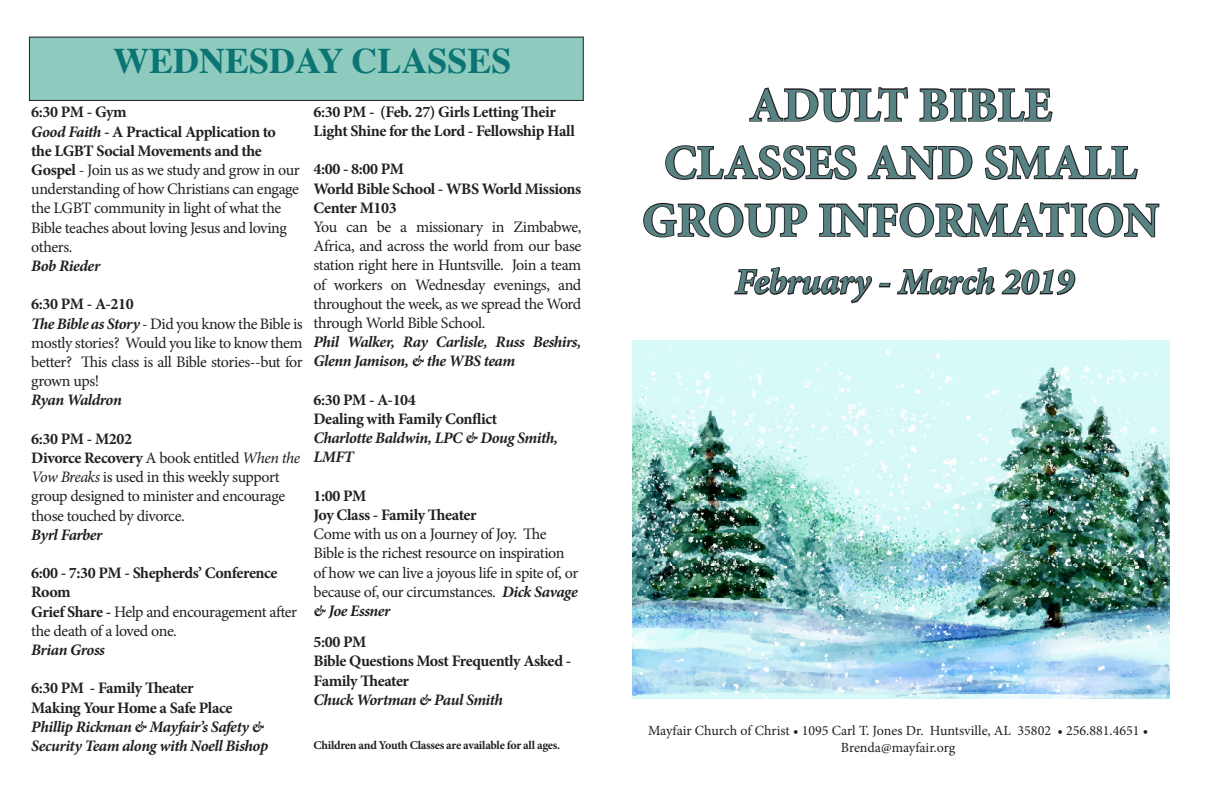
<style>
.page{position:relative;width:1224px;height:792px;background:#fff}
.page>*{position:absolute;margin:0;border:0;box-sizing:border-box;transform-origin:0 0}
.t1{font:700 48px "Minion Pro";color:#578385}
.t2{font:italic 700 36px "Minion Pro";letter-spacing:-.005em;color:#578385}
.t3{font:700 36px "Times";color:#0a7572}
.t4{font:16px/19.2px "Minion Pro";letter-spacing:-.03em;color:#231f20}
.t5{font:700 16px/19.2px "Minion Pro";letter-spacing:-.025em;color:#231f20}
.t6{font:italic 700 16px/19.2px "Minion Pro";letter-spacing:-.03em;color:#231f20}
.t7{font:14px/16.8px "Minion Pro";color:#231f20;text-align:center}
.t8{font:700 12px "Minion Pro";letter-spacing:-.025em;color:#231f20}
.s1{font-weight:700;font-style:italic}
.s2{font-weight:700}
.s3{font-style:italic}
</style>
<div class="page">
<svg style="left:749px;top:87px;width:160px;height:36px"></svg>
<svg style="left:919px;top:88px;width:134px;height:34px"></svg>
<svg style="left:642px;top:145px;width:518px;height:554px"></svg>
<div style="left:29px;top:37px;width:554px;height:63px;background:#8fcabf"></div>
<div style="left:29px;top:37px;width:555px;height:64px;border:1px solid #231f20"></div>
<img style="left:632px;top:340px;width:537px;height:358px">
<p class="t3" style="left:113px;top:27px;width:400px">WEDNESDAY CLASSES</p>
<p class="t5" style="left:314px;top:102px;width:263px">6:30 PM - (Feb. 27) Girls Letting Their<br>Light Shine for the Lord - Fellowship Hall</p>
<p class="t5" style="left:314px;top:159px;width:92px">4:00 - 8:00 PM</p>
<p class="t5" style="left:314px;top:179px;width:269px">World Bible School - WBS World Missions<br>Center M103</p>
<p class="t4" style="left:314px;top:217px;width:269px;text-align:justify">You can be a missionary in Zimbabwe, Africa, and across the world from our base station right here in Huntsville. Join a team of workers on Wednesday evenings, and throughout the week, as we spread the Word through World Bible School.</p>
<p class="t6" style="left:314px;top:332px;width:269px">Phil Walker, Ray Carlisle, Russ Beshirs,<br>Glenn Jamison, &amp; the WBS team</p>
<p class="t5" style="left:314px;top:390px;width:104px">6:30 PM - A-104</p>
<p class="t5" style="left:314px;top:409px;width:185px">Dealing with Family Conflict</p>
<p class="t6" style="left:314px;top:428px;width:246px">Charlotte Baldwin, LPC &amp; Doug Smith,<br>LMFT</p>
<p class="t5" style="left:314px;top:486px;width:54px">1:00 PM</p>
<p class="t5" style="left:314px;top:505px;width:165px">Joy Class - Family Theater</p>
<p class="t4" style="left:314px;top:525px;width:266px">Come with us on a Journey of Joy. The Bible is the richest resource on inspiration of how we can live a joyous life in spite of, or because of, our circumstances. <span class="s1">Dick Savage &amp; Joe Essner</span></p>
<p class="t5" style="left:314px;top:632px;width:54px">5:00 PM</p>
<p class="t5" style="left:314px;top:651px;width:259px">Bible Questions Most Frequently Asked -<br>Family Theater</p>
<p class="t6" style="left:314px;top:690px;width:191px">Chuck Wortman &amp; Paul Smith</p>
<p class="t8" style="left:314px;top:737px;width:248px">Children and Youth Classes are available for all ages.</p>
<p class="t5" style="left:31px;top:103px;width:97px">6:30 PM - Gym</p>
<p class="t4" style="left:31px;top:122px;width:270px"><span class="s1">Good Faith -</span> <span class="s2">A Practical Application to the LGBT Social Movements and the Gospel</span> - Join us as we study and grow in our understanding of how Christians can engage the LGBT community in light of what the Bible teaches about loving Jesus and loving others.</p>
<p class="t6" style="left:31px;top:256px;width:71px">Bob Rieder</p>
<p class="t5" style="left:31px;top:295px;width:104px">6:30 PM - A-210</p>
<p class="t4" style="left:31px;top:314px;width:273px;text-align:justify"><span class="s1">The Bible as Story</span> - Did you know the Bible is mostly stories? Would you like to know them better? This class is all Bible stories--but for grown ups!</p>
<p class="t6" style="left:31px;top:390px;width:92px">Ryan Waldron</p>
<p class="t5" style="left:31px;top:429px;width:102px">6:30 PM - M202</p>
<p class="t4" style="left:31px;top:448px;width:271px"><span class="s2">Divorce Recovery</span> A book entitled <span class="s3">When the Vow Breaks</span> is used in this weekly support group designed to minister and encourage those touched by divorce.</p>
<p class="t6" style="left:31px;top:525px;width:73px">Byrl Farber</p>
<p class="t5" style="left:31px;top:563px;width:248px">6:00 - 7:30 PM - Shepherds’ Conference<br>Room</p>
<p class="t4" style="left:31px;top:602px;width:267px"><span class="s2">Grief Share -</span> Help and encouragement after the death of a loved one.</p>
<p class="t6" style="left:31px;top:640px;width:75px">Brian Gross</p>
<p class="t5" style="left:31px;top:679px;width:164px">6:30 PM - Family Theater</p>
<p class="t5" style="left:31px;top:698px;width:203px">Making Your Home a Safe Place</p>
<p class="t6" style="left:31px;top:717px;width:238px">Phillip Rickman &amp; Mayfair’s Safety &amp;<br>Security Team along with Noell Bishop</p>
<p class="t1" style="left:749px;top:71px;width:304px">ADULT BIBLE</p>
<p class="t1" style="left:664px;top:129px;width:474px">CLASSES AND SMALL</p>
<p class="t1" style="left:642px;top:187px;width:519px">GROUP INFORMATION</p>
<p class="t2" style="left:735px;top:256px;width:340px">February - March 2019</p>
<p class="t7" style="left:648px;top:722px;width:502px">Mayfair Church of Christ • 1095 Carl T. Jones Dr. Huntsville, AL 35802 • 256.881.4651 •<br>Brenda@mayfair.org</p>
</div>
